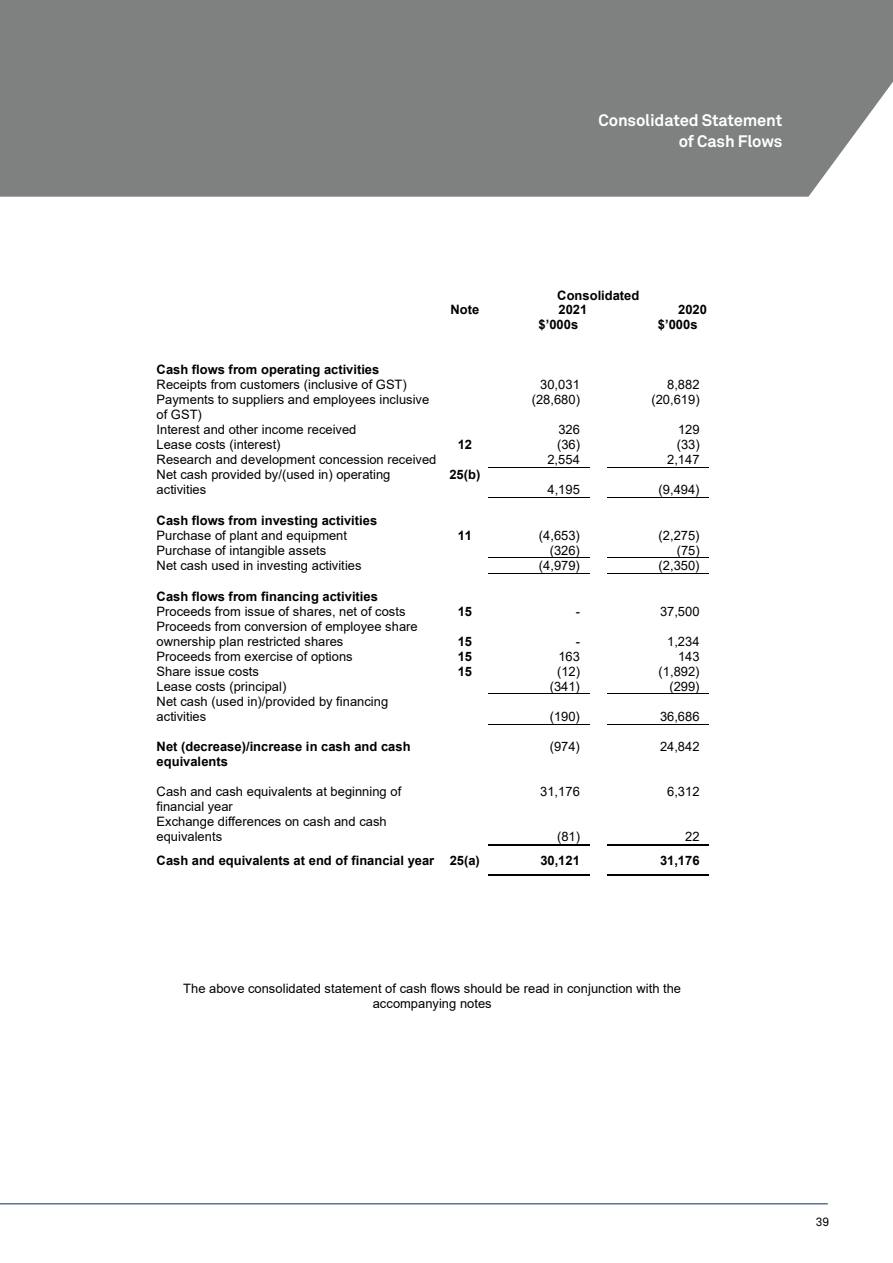
<style>
.page{position:relative;width:893px;height:1263px;background:#fff}
.page>*{position:absolute;margin:0;border:0;box-sizing:border-box;transform-origin:0 0}
.Lead_In_Para{font:700 16.5px/21px "Akkurat Pro";letter-spacing:-.01em;color:#fff;text-align:right}
.t1{font:12.9px/15px "Arial";color:#000}
.t2{font:700 12.9px/15px "Arial";color:#000}
.t3{font:12px "Akkurat Pro";color:#000}
.s1{font-weight:700}
.s2{font-weight:400}
</style>
<div class="page">
<hr style="left:0;top:1203px;width:828px;height:1px;background:#003164">
<div style="left:0;top:0;width:893px;height:197px;background:#7f8080"></div>
<hr style="left:488px;top:467px;width:101px;height:1px;background:#000">
<hr style="left:608px;top:467px;width:101px;height:1px;background:#000">
<hr style="left:488px;top:497px;width:101px;height:1px;background:#000">
<hr style="left:608px;top:497px;width:101px;height:1px;background:#000">
<hr style="left:488px;top:557px;width:101px;height:1px;background:#000">
<hr style="left:608px;top:557px;width:101px;height:1px;background:#000">
<hr style="left:488px;top:573px;width:101px;height:1px;background:#000">
<hr style="left:608px;top:573px;width:101px;height:1px;background:#000">
<hr style="left:488px;top:693px;width:101px;height:1px;background:#000">
<hr style="left:608px;top:693px;width:101px;height:1px;background:#000">
<hr style="left:488px;top:724px;width:101px;height:1px;background:#000">
<hr style="left:608px;top:724px;width:101px;height:1px;background:#000">
<hr style="left:488px;top:844px;width:101px;height:2px;background:#000">
<hr style="left:608px;top:844px;width:101px;height:2px;background:#000">
<hr style="left:488px;top:874px;width:101px;height:2px;background:#000">
<hr style="left:608px;top:874px;width:101px;height:2px;background:#000">
<p class="Lead_In_Para" style="left:599px;top:110px;width:185px">Consolidated Statement of Cash Flows</p>
<p class="t2" style="left:557px;top:288px;width:84px">Consolidated</p>
<p class="t1" style="left:157px;top:362px;width:252px"><span class="s1">Cash flows from operating activities<br></span>Receipts from customers (inclusive of GST)</p>
<p class="t2" style="left:451px;top:303px;width:30px">Note</p>
<p class="t2" style="left:559px;top:303px;width:30px">2021</p>
<p class="t2" style="left:678px;top:303px;width:30px">2020</p>
<p class="t2" style="left:539px;top:317px;width:41px">$’000s</p>
<p class="t2" style="left:658px;top:317px;width:41px">$’000s</p>
<p class="t1" style="left:540px;top:377px;width:41px">30,031</p>
<p class="t1" style="left:667px;top:377px;width:34px">8,882</p>
<p class="t1" style="left:157px;top:392px;width:274px">Payments to suppliers and employees inclusive of GST)</p>
<p class="t1" style="left:532px;top:392px;width:50px">(28,680)</p>
<p class="t1" style="left:651px;top:392px;width:50px">(20,619)</p>
<p class="t1" style="left:157px;top:422px;width:201px">Interest and other income received</p>
<p class="t1" style="left:558px;top:422px;width:23px">326</p>
<p class="t1" style="left:678px;top:422px;width:23px">129</p>
<p class="t1" style="left:157px;top:437px;width:125px">Lease costs (interest)</p>
<p class="t2" style="left:458px;top:437px;width:16px">12</p>
<p class="t1" style="left:557px;top:437px;width:24px">(36)</p>
<p class="t1" style="left:677px;top:437px;width:24px">(33)</p>
<p class="t1" style="left:157px;top:452px;width:281px">Research and development concession received</p>
<p class="t1" style="left:547px;top:452px;width:34px">2,554</p>
<p class="t1" style="left:667px;top:452px;width:34px">2,147</p>
<p class="t1" style="left:157px;top:467px;width:235px">Net cash provided by/(used in) operating activities</p>
<p class="t2" style="left:449px;top:468px;width:32px">25(b)</p>
<p class="t1" style="left:547px;top:482px;width:34px">4,195</p>
<p class="t1" style="left:659px;top:482px;width:42px">(9,494)</p>
<p class="t2" style="left:157px;top:513px;width:222px">Cash flows from investing activities<br><span class="s2">Purchase of plant and equipment</span></p>
<p class="t2" style="left:458px;top:528px;width:16px">11</p>
<p class="t1" style="left:539px;top:528px;width:42px">(4,653)</p>
<p class="t1" style="left:659px;top:528px;width:42px">(2,275)</p>
<p class="t1" style="left:157px;top:543px;width:171px">Purchase of intangible assets</p>
<p class="t1" style="left:550px;top:543px;width:32px">(326)</p>
<p class="t1" style="left:677px;top:543px;width:24px">(75)</p>
<p class="t1" style="left:157px;top:558px;width:206px">Net cash used in investing activities</p>
<p class="t1" style="left:539px;top:558px;width:42px">(4,979)</p>
<p class="t1" style="left:659px;top:558px;width:42px">(2,350)</p>
<p class="t1" style="left:157px;top:589px;width:250px"><span class="s1">Cash flows from financing activities<br></span>Proceeds from issue of shares, net of costs</p>
<p class="t2" style="left:458px;top:604px;width:16px">15</p>
<p class="t1" style="left:576px;top:604px;width:6px">-</p>
<p class="t1" style="left:660px;top:604px;width:41px">37,500</p>
<p class="t1" style="left:157px;top:618px;width:263px">Proceeds from conversion of employee share ownership plan restricted shares</p>
<p class="t2" style="left:458px;top:634px;width:16px">15</p>
<p class="t1" style="left:576px;top:633px;width:6px">-</p>
<p class="t1" style="left:667px;top:633px;width:34px">1,234</p>
<p class="t1" style="left:157px;top:648px;width:198px">Proceeds from exercise of options</p>
<p class="t2" style="left:458px;top:649px;width:16px">15</p>
<p class="t1" style="left:558px;top:648px;width:23px">163</p>
<p class="t1" style="left:678px;top:648px;width:23px">143</p>
<p class="t1" style="left:157px;top:663px;width:104px">Share issue costs</p>
<p class="t2" style="left:458px;top:664px;width:16px">15</p>
<p class="t1" style="left:557px;top:663px;width:25px">(12)</p>
<p class="t1" style="left:659px;top:663px;width:42px">(1,892)</p>
<p class="t1" style="left:157px;top:678px;width:131px">Lease costs (principal)</p>
<p class="t1" style="left:550px;top:678px;width:32px">(341)</p>
<p class="t1" style="left:669px;top:678px;width:32px">(299)</p>
<p class="t1" style="left:157px;top:694px;width:233px">Net cash (used in)/provided by financing activities</p>
<p class="t1" style="left:550px;top:709px;width:32px">(190)</p>
<p class="t1" style="left:660px;top:709px;width:41px">36,686</p>
<p class="t2" style="left:157px;top:739px;width:255px">Net (decrease)/increase in cash and cash equivalents</p>
<p class="t1" style="left:550px;top:739px;width:32px">(974)</p>
<p class="t1" style="left:660px;top:739px;width:41px">24,842</p>
<p class="t1" style="left:157px;top:784px;width:246px">Cash and cash equivalents at beginning of financial year</p>
<p class="t1" style="left:540px;top:784px;width:41px">31,176</p>
<p class="t1" style="left:667px;top:784px;width:34px">6,312</p>
<p class="t1" style="left:157px;top:814px;width:232px">Exchange differences on cash and cash equivalents</p>
<p class="t1" style="left:557px;top:829px;width:24px">(81)</p>
<p class="t1" style="left:685px;top:829px;width:16px">22</p>
<p class="t2" style="left:157px;top:853px;width:325px">Cash and equivalents at end of financial year 25(a)</p>
<p class="t2" style="left:540px;top:853px;width:41px">30,121</p>
<p class="t2" style="left:660px;top:853px;width:41px">31,176</p>
<p class="t1" style="left:183px;top:980px;width:499px;text-align:center">The above consolidated statement of cash flows should be read in conjunction with the accompanying notes</p>
<p class="t3" style="left:816px;top:1214px;width:15px">39</p>
</div>
